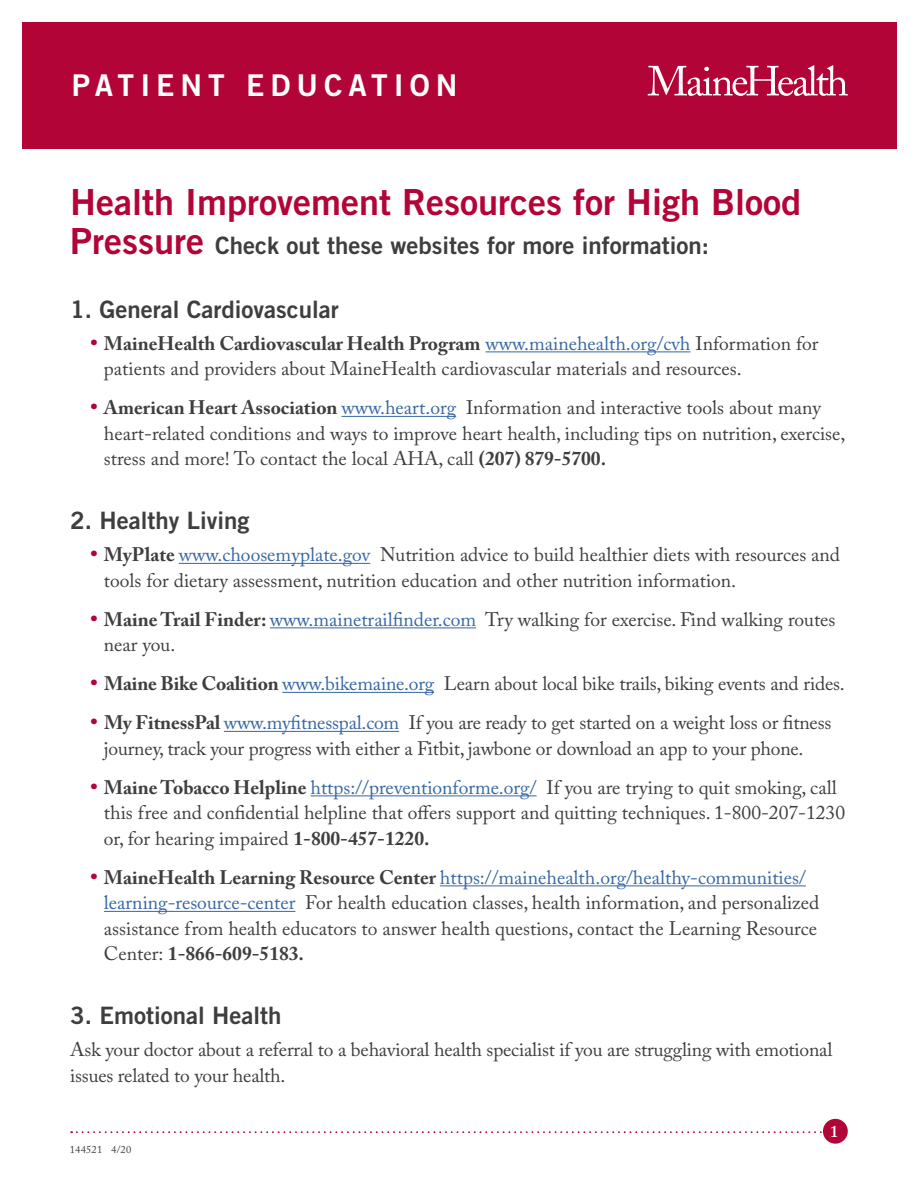
<style>
.page{position:relative;width:918px;height:1188px;background:#fff}
.page>*{position:absolute;margin:0;border:0;box-sizing:border-box;transform-origin:0 0}
.t1{font:36px "Trade Gothic LT Std Bd 2";color:#b30437}
.t2{font:30px "Trade Gothic LT Std Bd 2";letter-spacing:.2em;color:#fff}
.t3{font:24px "Trade Gothic LT Std Bd 2";color:#3e3e3f}
.t4{font:19.5px/25.5px "Adobe Caslon Pro";color:#3e3e3f}
.t5{font:600 16.5px "Adobe Caslon Pro";color:#fff}
.t6{font:10.5px "Adobe Caslon Pro";letter-spacing:.02em;color:#3e3e3f}
.s1{font-size:36px;color:#b30437}
.s2{font-weight:700;font-size:21px;color:#b30437}
.s3{font-weight:700}
.s4{color:#3667a4}
</style>
<div class="page">
<div style="left:22px;top:22px;width:874px;height:126px;background:#b30437"></div>
<svg style="left:71px;top:1131px;width:751px;height:2px"></svg>
<div style="left:823px;top:1119px;width:25px;height:25px;background:#b30437;border-radius:50%"></div>
<hr style="left:486px;top:351px;width:205px;height:1px;background:#3667a4">
<hr style="left:342px;top:416px;width:114px;height:1px;background:#3667a4">
<hr style="left:179px;top:563px;width:191px;height:1px;background:#3667a4">
<hr style="left:270px;top:627px;width:206px;height:1px;background:#3667a4">
<hr style="left:282px;top:692px;width:152px;height:1px;background:#3667a4">
<hr style="left:224px;top:731px;width:175px;height:1px;background:#3667a4">
<hr style="left:311px;top:795px;width:226px;height:1px;background:#3667a4">
<hr style="left:440px;top:885px;width:366px;height:1px;background:#3667a4">
<hr style="left:104px;top:911px;width:191px;height:1px;background:#3667a4">
<svg style="left:648px;top:65px;width:200px;height:31px"></svg>
<h2 class="t2" style="left:72px;top:67px;width:387px">PATIENT EDUCATION</h2>
<h1 class="t1" style="left:70px;top:180px;width:732px">Health Improvement Resources for High Blood</h1>
<p class="t3" style="left:70px;top:230px;width:640px"><span class="s1">Pressure</span> Check out these websites for more information:</p>
<p class="t3" style="left:70px;top:294px;width:270px">1. General Cardiovascular</p>
<p class="t4" style="left:104px;top:330px;width:716px;text-indent:-14px"><span class="s2">•</span> <span class="s3">MaineHealth Cardiovascular Health Program</span> <span class="s4">www.mainehealth.org/cvh</span> Information for patients and providers about MaineHealth cardiovascular materials and resources.</p>
<p class="t4" style="left:104px;top:395px;width:743px;text-indent:-14px"><span class="s2">•</span> <span class="s3">American Heart Association</span> <span class="s4">www.heart.org</span> Information and interactive tools about many heart-related conditions and ways to improve heart health, including tips on nutrition, exercise, stress and more! To contact the local AHA, call <span class="s3">(207) 879-5700.</span></p>
<p class="t3" style="left:70px;top:506px;width:181px">2. Healthy Living</p>
<p class="t4" style="left:104px;top:542px;width:738px;text-indent:-14px"><span class="s2">•</span> <span class="s3">MyPlate</span> <span class="s4">www.choosemyplate.gov</span> Nutrition advice to build healthier diets with resources and tools for dietary assessment, nutrition education and other nutrition information.</p>
<p class="t4" style="left:104px;top:606px;width:733px;text-indent:-14px"><span class="s2">•</span> <span class="s3">Maine Trail Finder:</span> <span class="s4">www.mainetrailfinder.com</span> Try walking for exercise. Find walking routes near you.</p>
<p class="t4" style="left:90px;top:671px;width:756px"><span class="s2">•</span> <span class="s3">Maine Bike Coalition</span> <span class="s4">www.bikemaine.org</span> Learn about local bike trails, biking events and rides.</p>
<p class="t4" style="left:104px;top:710px;width:729px;text-indent:-13px"><span class="s2">•</span> <span class="s3">My FitnessPal</span> <span class="s4">www.myfitnesspal.com</span> If you are ready to get started on a weight loss or fitness journey, track your progress with either a Fitbit, jawbone or download an app to your phone.</p>
<p class="t4" style="left:104px;top:774px;width:743px;text-indent:-14px"><span class="s2">•</span> <span class="s3">Maine Tobacco Helpline</span> <span class="s4">https://preventionforme.org/</span> If you are trying to quit smoking, call this free and confidential helpline that offers support and quitting techniques. 1-800-207-1230 or, for hearing impaired <span class="s3">1-800-457-1220.</span></p>
<p class="t4" style="left:104px;top:864px;width:717px;text-indent:-14px"><span class="s2">•</span> <span class="s3">MaineHealth Learning Resource Center</span> <span class="s4">https://mainehealth.org/healthy-communities/ learning-resource-center</span> For health education classes, health information, and personalized assistance from health educators to answer health questions, contact the Learning Resource Center: <span class="s3">1-866-609-5183.</span></p>
<p class="t3" style="left:70px;top:1001px;width:213px">3. Emotional Health</p>
<p class="t4" style="left:70px;top:1037px;width:764px">Ask your doctor about a referral to a behavioral health specialist if you are struggling with emotional issues related to your health.</p>
<p class="t6" style="left:70px;top:1143px;width:63px">144521 4/20</p>
<p class="t5" style="left:830px;top:1121px;width:10px">1</p>
</div>
